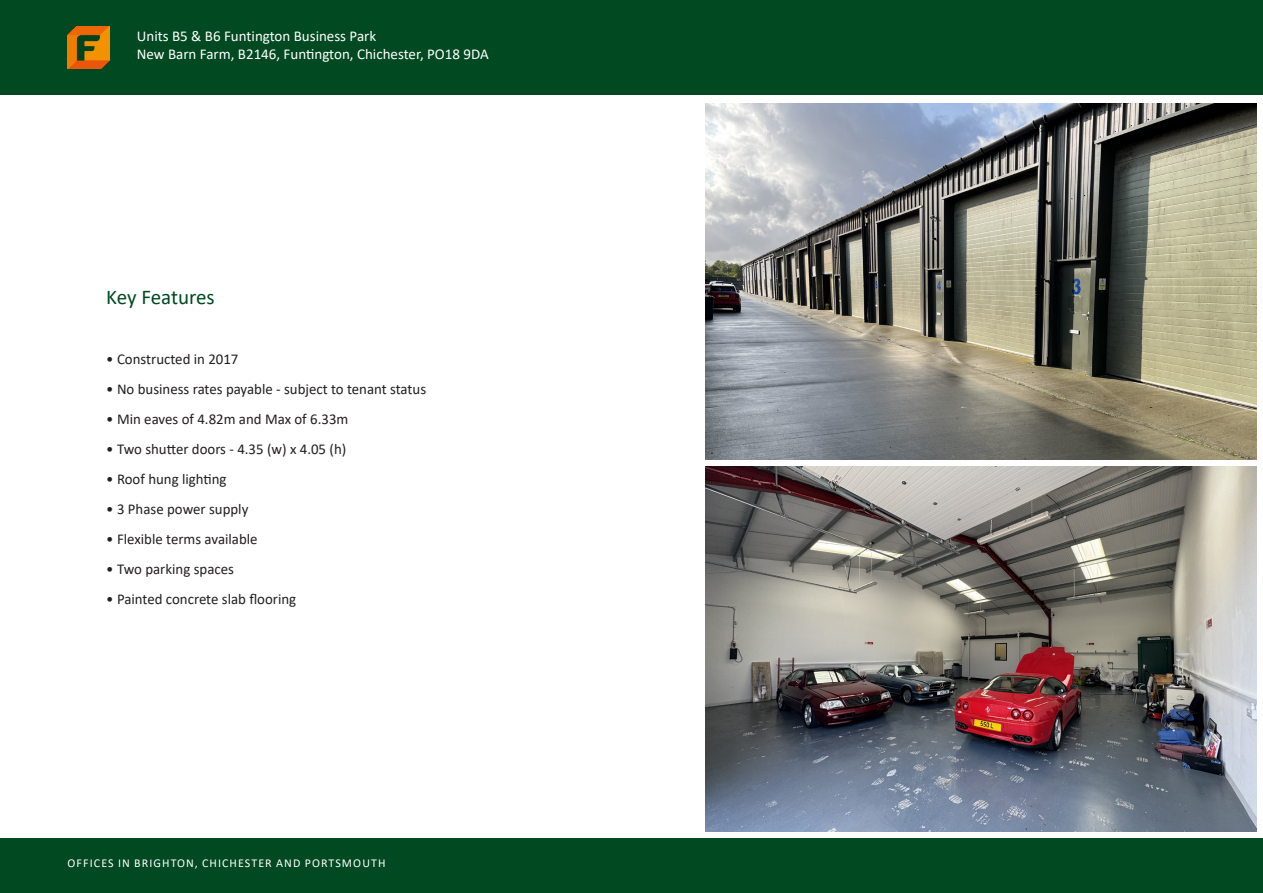
<style>
.page{position:relative;width:1263px;height:893px;background:#fff}
.page>*{position:absolute;margin:0;border:0;box-sizing:border-box;transform-origin:0 0}
.Flude_-_Sub_Header{font:21px "Calibri";letter-spacing:-.005em;color:#004921}
.Flude_-_Standard_Paragraph_Text{font:15px "Calibri";color:#231f20}
.t1{font:15px "Calibri";color:#fff}
.t2{font:12px "Calibri";letter-spacing:.09em;color:#fff}
</style>
<div class="page">
<div style="left:0;top:0;width:1263px;height:95px;background:#004921"></div>
<img style="left:67px;top:26px;width:43px;height:42px">
<div style="left:0;top:838px;width:1263px;height:55px;background:#004921"></div>
<img style="left:706px;top:466px;width:550px;height:365px">
<img style="left:706px;top:103px;width:550px;height:356px">
<p class="t1" style="left:137px;top:26px;width:241px">Units B5 &amp; B6 Funtington Business Park</p>
<p class="t1" style="left:137px;top:44px;width:353px">New Barn Farm, B2146, Funtington, Chichester, PO18 9DA</p>
<p class="Flude_-_Sub_Header" style="left:106px;top:283px;width:110px">Key Features</p>
<p class="Flude_-_Standard_Paragraph_Text" style="left:106px;top:349px;width:134px">• Constructed in 2017</p>
<p class="Flude_-_Standard_Paragraph_Text" style="left:106px;top:379px;width:321px">• No business rates payable - subject to tenant status</p>
<p class="Flude_-_Standard_Paragraph_Text" style="left:106px;top:409px;width:244px">• Min eaves of 4.82m and Max of 6.33m</p>
<p class="Flude_-_Standard_Paragraph_Text" style="left:106px;top:439px;width:241px">• Two shutter doors - 4.35 (w) x 4.05 (h)</p>
<p class="Flude_-_Standard_Paragraph_Text" style="left:106px;top:469px;width:122px">• Roof hung lighting</p>
<p class="Flude_-_Standard_Paragraph_Text" style="left:106px;top:499px;width:144px">• 3 Phase power supply</p>
<p class="Flude_-_Standard_Paragraph_Text" style="left:106px;top:529px;width:153px">• Flexible terms available</p>
<p class="Flude_-_Standard_Paragraph_Text" style="left:106px;top:559px;width:129px">• Two parking spaces</p>
<p class="Flude_-_Standard_Paragraph_Text" style="left:106px;top:589px;width:191px">• Painted concrete slab flooring</p>
<p class="t2" style="left:68px;top:855px;width:319px">OFFICES IN BRIGHTON, CHICHESTER AND PORTSMOUTH</p>
</div>
